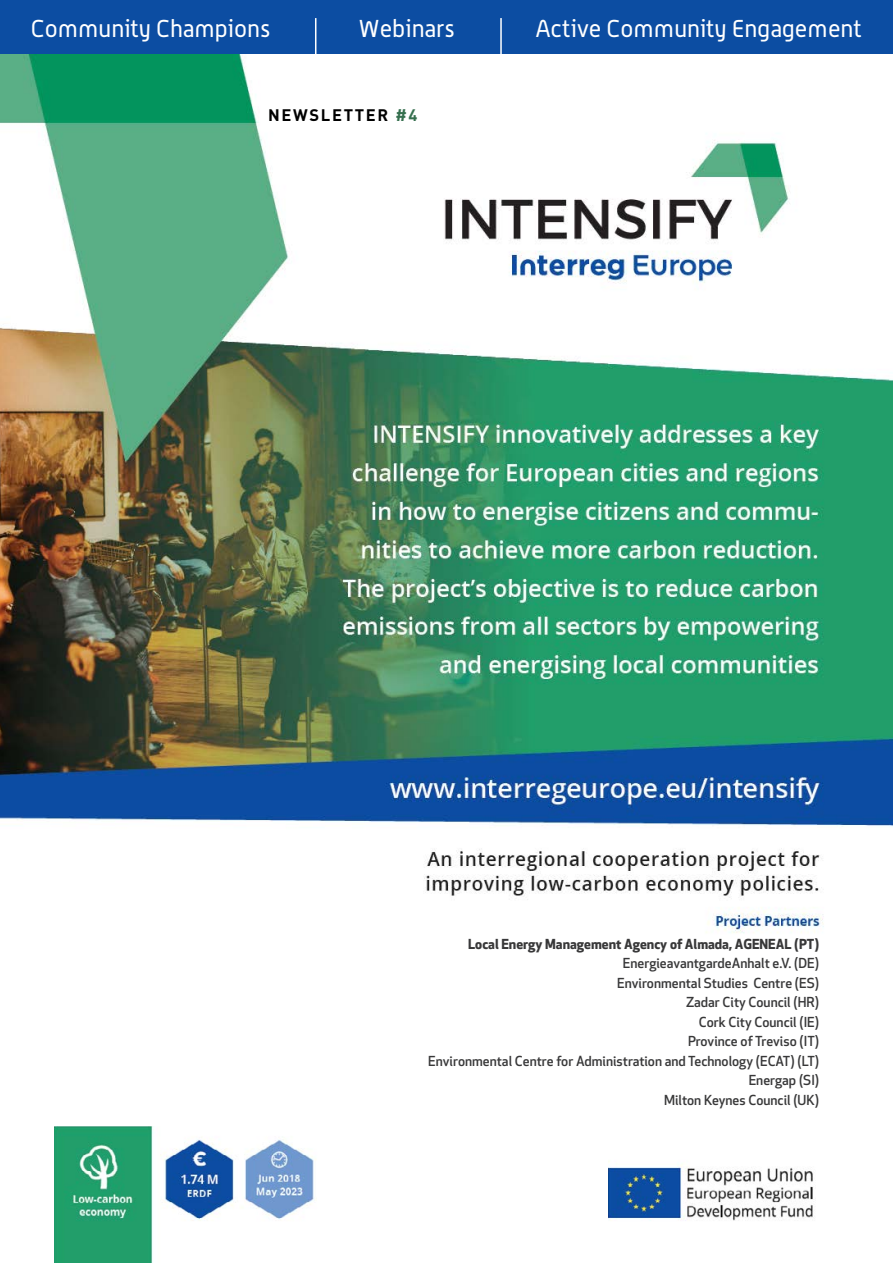
<style>
.page{position:relative;width:893px;height:1263px;background:#fff}
.page>*{position:absolute;margin:0;border:0;box-sizing:border-box;transform-origin:0 0}
.t1{font:24px "Alwyn OT";color:#fff}
.t2{font:700 16.5px "DIN Pro";letter-spacing:.1em;color:#000}
.t3{font:500 13.5px/19.5px "Apex New";color:#383839;text-align:right}
.t4{font:700 13.5px "Apex New";color:#383839}
.s1{color:#36704f}
</style>
<div class="page">
<div style="left:0;top:0;width:893px;height:55px;background:#0c4da2"></div>
<img style="left:0;top:55px;width:893px;height:878px">
<img style="left:54px;top:1127px;width:262px;height:136px">
<img style="left:608px;top:1161px;width:205px;height:60px">
<hr style="left:315px;top:18px;width:1px;height:47px;background:#fff">
<hr style="left:500px;top:18px;width:2px;height:47px;background:#fff">
<h1 class="t1" style="left:31px;top:14px;width:241px">Community Champions</h1>
<h1 class="t1" style="left:359px;top:14px;width:97px">Webinars</h1>
<h1 class="t1" style="left:535px;top:14px;width:328px">Active Community Engagement</h1>
<p class="t2" style="left:268px;top:101px;width:151px">NEWSLETTER <span class="s1">#4</span></p>
<p class="t4" style="left:468px;top:934px;width:352px">Local Energy Management Agency of Almada, AGENEAL (PT)</p>
<p class="t3" style="left:428px;top:953px;width:393px">EnergieavantgardeAnhalt e.V. (DE)<br>Environmental Studies Centre (ES)<br>Zadar City Council (HR)<br>Cork City Council (IE)<br>Province of Treviso (IT)<br>Environmental Centre for Administration and Technology (ECAT) (LT)<br>Energap (SI)<br>Milton Keynes Council (UK)</p>
</div>
